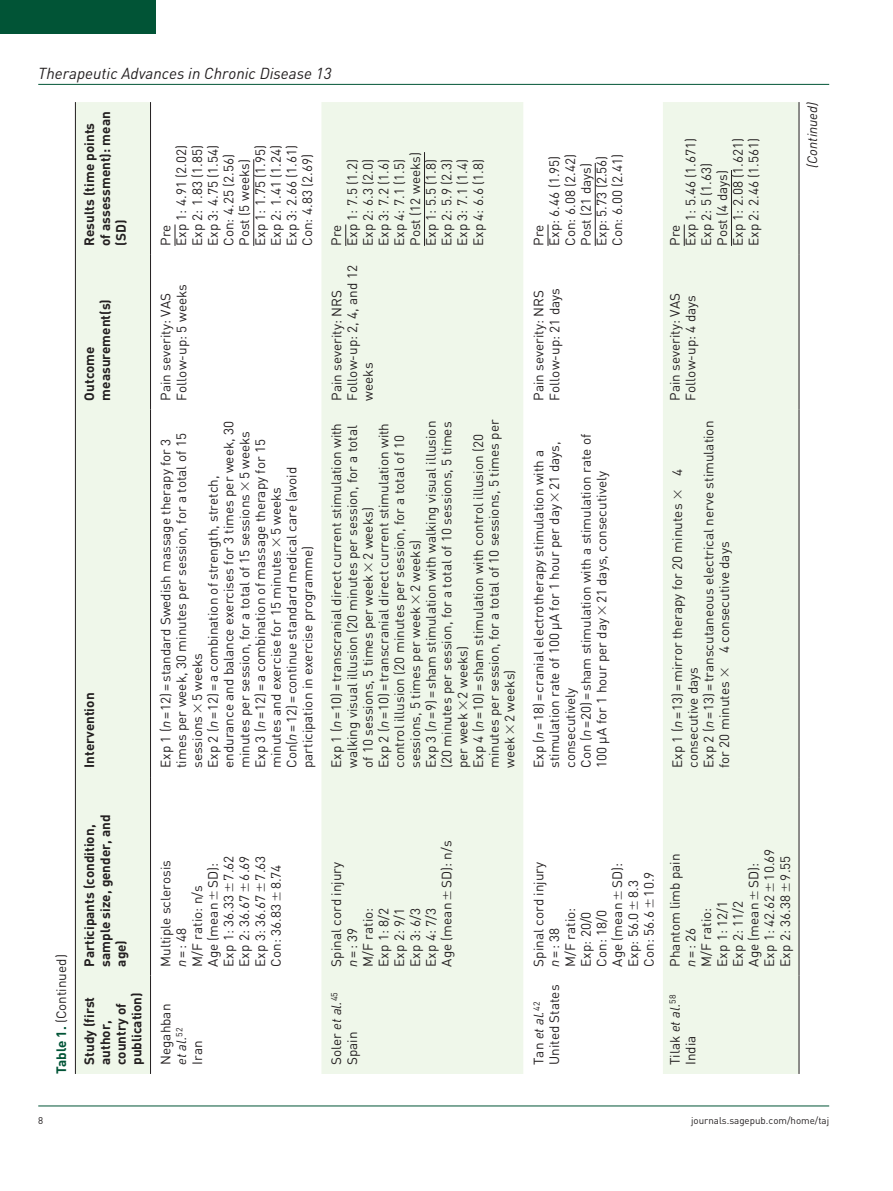
<style>
.page{position:relative;width:893px;height:1191px;background:#fff}
.page>*{position:absolute;margin:0;border:0;box-sizing:border-box;transform-origin:0 0}
.t1{font:italic 15.75px "DIN";color:#231f20}
.t2{font:13.5px/15.8px "DIN";color:#231f20}
.t3{font:700 13.5px/15.8px "DIN";color:#231f20}
.t4{font:italic 13.5px "DIN";color:#231f20}
.t5{font:9.75px "DIN";color:#231f20}
.s1{font-style:italic}
.s2{font-weight:700;color:#015436}
</style>
<div class="page">
<hr style="left:38px;top:84px;width:791px;height:1px;background:#015436">
<hr style="left:38px;top:1105px;width:791px;height:1px;background:#015436">
<div style="left:0;top:0;width:155px;height:34px;background:#015436"></div>
<div style="left:76px;top:102px;width:723px;height:972px;background:#eff7ea"></div>
<svg style="left:151px;top:102px;width:512px;height:972px"></svg>
<hr style="left:150px;top:975px;width:1px;height:99px;background:#231f20">
<hr style="left:150px;top:777px;width:1px;height:198px;background:#231f20">
<hr style="left:150px;top:410px;width:1px;height:367px;background:#231f20">
<hr style="left:150px;top:255px;width:1px;height:155px;background:#231f20">
<hr style="left:150px;top:102px;width:1px;height:153px;background:#231f20">
<hr style="left:799px;top:975px;width:1px;height:99px;background:#231f20">
<hr style="left:799px;top:777px;width:1px;height:198px;background:#231f20">
<hr style="left:799px;top:410px;width:1px;height:367px;background:#231f20">
<hr style="left:799px;top:255px;width:1px;height:155px;background:#231f20">
<hr style="left:799px;top:102px;width:1px;height:153px;background:#231f20">
<svg style="left:175px;top:224px;width:1px;height:22px"></svg>
<hr style="left:253px;top:159px;width:1px;height:87px;background:#231f20">
<svg style="left:345px;top:224px;width:1px;height:22px"></svg>
<hr style="left:424px;top:152px;width:1px;height:94px;background:#231f20">
<svg style="left:548px;top:224px;width:1px;height:22px"></svg>
<hr style="left:595px;top:163px;width:1px;height:83px;background:#231f20">
<svg style="left:684px;top:224px;width:1px;height:22px"></svg>
<hr style="left:731px;top:170px;width:1px;height:76px;background:#231f20">
<hr style="left:75px;top:102px;width:1px;height:972px;background:#231f20">
<svg style="left:209px;top:891px;width:8px;height:8px"></svg>
<svg style="left:225px;top:884px;width:8px;height:7px"></svg>
<svg style="left:241px;top:884px;width:8px;height:7px"></svg>
<svg style="left:257px;top:884px;width:8px;height:7px"></svg>
<svg style="left:272px;top:892px;width:8px;height:8px"></svg>
<svg style="left:194px;top:704px;width:8px;height:8px"></svg>
<svg style="left:241px;top:483px;width:8px;height:8px"></svg>
<svg style="left:272px;top:539px;width:8px;height:8px"></svg>
<svg style="left:443px;top:891px;width:8px;height:8px"></svg>
<svg style="left:364px;top:563px;width:8px;height:8px"></svg>
<svg style="left:412px;top:595px;width:8px;height:8px"></svg>
<svg style="left:459px;top:702px;width:8px;height:8px"></svg>
<svg style="left:506px;top:725px;width:8px;height:8px"></svg>
<svg style="left:614px;top:891px;width:8px;height:8px"></svg>
<svg style="left:630px;top:901px;width:8px;height:8px"></svg>
<svg style="left:645px;top:900px;width:8px;height:8px"></svg>
<svg style="left:551px;top:493px;width:8px;height:8px"></svg>
<svg style="left:598px;top:607px;width:8px;height:7px"></svg>
<svg style="left:750px;top:891px;width:8px;height:8px"></svg>
<svg style="left:766px;top:884px;width:8px;height:7px"></svg>
<svg style="left:782px;top:884px;width:8px;height:7px"></svg>
<svg style="left:674px;top:491px;width:8px;height:8px"></svg>
<svg style="left:721px;top:668px;width:8px;height:8px"></svg>
<p class="t1" style="left:38px;top:63px;width:295px">Therapeutic Advances in Chronic Disease 13</p>
<p class="t3" style="left:81px;top:246px;width:136px;rotate:-90deg">Results (time points of assessment): mean (SD)</p>
<p class="t3" style="left:81px;top:400px;width:103px;rotate:-90deg">Outcome measurement(s)</p>
<p class="t3" style="left:81px;top:768px;width:77px;rotate:-90deg">Intervention</p>
<p class="t2" style="left:157px;top:246px;width:102px;rotate:-90deg">Pre<br>Exp 1: 4.91 (2.02)<br>Exp 2: 1.83 (1.85)<br>Exp 3: 4.75 (1.54)<br>Con: 4.25 (2.56)<br>Post (5 weeks)<br>Exp 1: 1.75 (1.95)<br>Exp 2: 1.41 (1.24)<br>Exp 3: 2.66 (1.61)<br>Con: 4.83 (2.69)</p>
<p class="t2" style="left:158px;top:400px;width:118px;rotate:-90deg">Pain severity: VAS<br>Follow-up: 5 weeks</p>
<p class="t2" style="left:158px;top:768px;width:348px;rotate:-90deg">Exp 1 (<span class="s1">n</span>=12)=standard Swedish massage therapy for 3 times per week, 30 minutes per session, for a total of 15 sessions 5 weeks<br>Exp 2 (<span class="s1">n</span>=12)=a combination of strength, stretch, endurance and balance exercises for 3 times per week, 30 minutes per session, for a total of 15 sessions 5 weeks Exp 3 (<span class="s1">n</span>=12)=a combination of massage therapy for 15 minutes and exercise for 15 minutes 5 weeks Con(<span class="s1">n</span>=12)=continue standard medical care (avoid participation in exercise programme)</p>
<p class="t2" style="left:328px;top:246px;width:95px;rotate:-90deg">Pre<br>Exp 1: 7.5 (1.2)<br>Exp 2: 6.3 (2.0)<br>Exp 3: 7.2 (1.6)<br>Exp 4: 7.1 (1.5)<br>Post (12 weeks)<br>Exp 1: 5.5 (1.8)<br>Exp 2: 5.9 (2.3)<br>Exp 3: 7.1 (1.4)<br>Exp 4: 6.6 (1.8)</p>
<p class="t2" style="left:328px;top:400px;width:137px;rotate:-90deg">Pain severity: NRS<br>Follow-up: 2, 4, and 12 weeks</p>
<p class="t2" style="left:328px;top:768px;width:350px;rotate:-90deg">Exp 1 (<span class="s1">n</span>=10)=transcranial direct current stimulation with walking visual illusion (20 minutes per session, for a total of 10 sessions, 5 times per week 2 weeks)<br>Exp 2 (<span class="s1">n</span>=10)=transcranial direct current stimulation with control illusion (20 minutes per session, for a total of 10 sessions, 5 times per week 2 weeks)<br>Exp 3 (<span class="s1">n</span>=9)=sham stimulation with walking visual illusion (20 minutes per session, for a total of 10 sessions, 5 times per week 2 weeks)<br>Exp 4 (<span class="s1">n</span>=10)=sham stimulation with control illusion (20 minutes per session, for a total of 10 sessions, 5 times per week 2 weeks)</p>
<p class="t2" style="left:530px;top:246px;width:93px;rotate:-90deg">Pre<br>Exp: 6.46 (1.95)<br>Con: 6.08 (2.42)<br>Post (21 days)<br>Exp: 5.73 (2.56)<br>Con: 6.00 (2.41)</p>
<p class="t2" style="left:531px;top:400px;width:114px;rotate:-90deg">Pain severity: NRS<br>Follow-up: 21 days</p>
<p class="t2" style="left:531px;top:768px;width:336px;rotate:-90deg">Exp (<span class="s1">n</span>=18)=cranial electrotherapy stimulation with a stimulation rate of 100 µA for 1 hour per day 21 days, consecutively<br>Con (<span class="s1">n</span>=20)=sham stimulation with a stimulation rate of 100 µA for 1 hour per day 21 days, consecutively</p>
<p class="t2" style="left:667px;top:246px;width:109px;rotate:-90deg">Pre<br>Exp 1: 5.46 (1.671)<br>Exp 2: 5 (1.63)<br>Post (4 days)<br>Exp 1: 2.08 (1.621)<br>Exp 2: 2.46 (1.561)</p>
<p class="t2" style="left:667px;top:400px;width:109px;rotate:-90deg">Pain severity: VAS<br>Follow-up: 4 days</p>
<p class="t2" style="left:685px;top:768px;width:349px;rotate:-90deg">consecutive days<br>Exp 2 (<span class="s1">n</span>=13)=transcutaneous electrical nerve stimulation for 20 minutes</p>
<p class="t2" style="left:669px;top:475px;width:9px;rotate:-90deg">4</p>
<p class="t2" style="left:669px;top:768px;width:266px;rotate:-90deg">Exp 1 (<span class="s1">n</span>=13)=mirror therapy for 20 minutes</p>
<p class="t2" style="left:716px;top:653px;width:113px;rotate:-90deg">4 consecutive days</p>
<p class="t4" style="left:804px;top:168px;width:67px;rotate:-90deg">(Continued)</p>
<p class="t2" style="left:53px;top:1074px;width:121px;rotate:-90deg"><span class="s2">Table 1.</span> (Continued)</p>
<p class="t3" style="left:81px;top:966px;width:154px;rotate:-90deg">Participants (condition, sample size, gender, and age)</p>
<p class="t3" style="left:81px;top:1065px;width:74px;rotate:-90deg">Study (first author, country of publication)</p>
<p class="t2" style="left:157px;top:966px;width:112px;rotate:-90deg">Multiple sclerosis <span class="s1">n</span>=: 48<br>M/F ratio: n/s<br>Age (mean SD):<br>Exp 1: 36.33 7.62<br>Exp 2: 36.67 6.69<br>Exp 3: 36.67 7.63<br>Con: 36.83 8.74</p>
<p class="t2" style="left:158px;top:1065px;width:63px;rotate:-90deg">Negahban <span class="s1">et al.</span><sup>52<br></sup>Iran</p>
<p class="t2" style="left:328px;top:966px;width:127px;rotate:-90deg">Spinal cord injury <span class="s1">n</span>=: 39<br>M/F ratio:<br>Exp 1: 8/2<br>Exp 2: 9/1<br>Exp 3: 6/3<br>Exp 4: 7/3<br>Age (mean SD): n/s</p>
<p class="t2" style="left:328px;top:1065px;width:74px;rotate:-90deg">Soler <span class="s1">et al.</span><sup>45<br></sup>Spain</p>
<p class="t2" style="left:530px;top:966px;width:106px;rotate:-90deg">Spinal cord injury <span class="s1">n</span>=: 38<br>M/F ratio:<br>Exp: 20/0<br>Con: 18/0<br>Age (mean SD):<br>Exp: 56.0 8.3<br>Con: 56.6 10.9</p>
<p class="t2" style="left:531px;top:1065px;width:82px;rotate:-90deg">Tan <span class="s1">et al.</span><sup>42<br></sup>United States</p>
<p class="t2" style="left:667px;top:966px;width:119px;rotate:-90deg">Phantom limb pain <span class="s1">n</span>=: 26<br>M/F ratio:<br>Exp 1: 12/1<br>Exp 2: 11/2<br>Age (mean SD):<br>Exp 1: 42.62 10.69<br>Exp 2: 36.38 9.55</p>
<p class="t2" style="left:667px;top:1065px;width:72px;rotate:-90deg">Tilak <span class="s1">et al.</span><sup>58<br></sup>India</p>
<p class="t5" style="left:38px;top:1114px;width:7px">8</p>
<p class="t5" style="left:691px;top:1114px;width:140px">journals.sagepub.com/home/taj</p>
</div>
